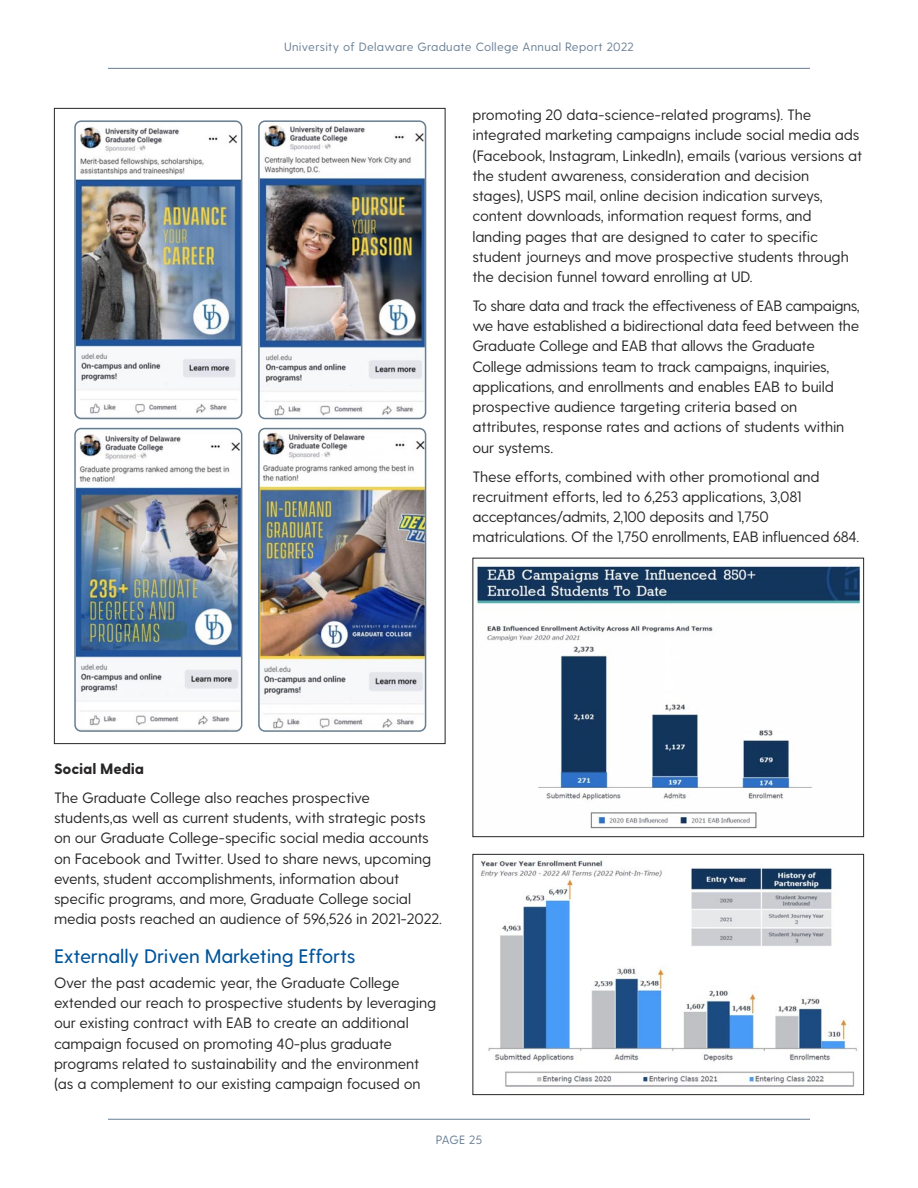
<style>
.page{position:relative;width:918px;height:1188px;background:#fff}
.page>*{position:absolute;margin:0;border:0;box-sizing:border-box;transform-origin:0 0}
.t1{font:500 19.5px "Greycliff CF";letter-spacing:-.01em;color:#00549b}
.t2{font:15px/20.2px "Greycliff CF";letter-spacing:-.01em;color:#272526}
.t3{font:800 15px "Greycliff CF";letter-spacing:-.01em;color:#272526}
.t4{font:12px "Greycliff CF";letter-spacing:.025em;color:#667d93}
</style>
<div class="page">
<hr style="left:108px;top:1119px;width:702px;height:1px;background:#667d93">
<hr style="left:108px;top:68px;width:702px;height:1px;background:#667d93">
<img style="left:74px;top:120px;width:168px;height:299px">
<img style="left:258px;top:120px;width:168px;height:299px">
<img style="left:74px;top:428px;width:168px;height:304px">
<img style="left:258px;top:428px;width:168px;height:304px">
<img style="left:476px;top:562px;width:385px;height:267px">
<div style="left:472px;top:558px;width:392px;height:279px;border:1px solid #272526"></div>
<img style="left:480px;top:858px;width:377px;height:229px">
<div style="left:472px;top:854px;width:392px;height:241px;border:1px solid #272526"></div>
<p class="t4" style="left:284px;top:42px;width:351px">University of Delaware Graduate College Annual Report 2022</p>
<p class="t2" style="left:472px;top:106px;width:391px">promoting 20 data-science-related programs). The integrated marketing campaigns include social media ads (Facebook, Instagram, LinkedIn), emails (various versions at the student awareness, consideration and decision stages), USPS mail, online decision indication surveys, content downloads, information request forms, and landing pages that are designed to cater to specific student journeys and move prospective students through the decision funnel toward enrolling at UD.</p>
<p class="t2" style="left:472px;top:297px;width:389px">To share data and track the effectiveness of EAB campaigns, we have established a bidirectional data feed between the Graduate College and EAB that allows the Graduate College admissions team to track campaigns, inquiries, applications, and enrollments and enables EAB to build prospective audience targeting criteria based on attributes, response rates and actions of students within our systems.</p>
<p class="t2" style="left:472px;top:467px;width:388px">These efforts, combined with other promotional and recruitment efforts, led to 6,253 applications, 3,081 acceptances/admits, 2,100 deposits and 1,750 matriculations. Of the 1,750 enrollments, EAB influenced 684.</p>
<p class="t3" style="left:54px;top:763px;width:92px">Social Media</p>
<p class="t2" style="left:54px;top:789px;width:389px">The Graduate College also reaches prospective students,as well as current students, with strategic posts on our Graduate College-specific social media accounts on Facebook and Twitter. Used to share news, upcoming events, student accomplishments, information about specific programs, and more, Graduate College social media posts reached an audience of 596,526 in 2021-2022.</p>
<p class="t1" style="left:54px;top:949px;width:303px">Externally Driven Marketing Efforts</p>
<p class="t2" style="left:54px;top:974px;width:384px">Over the past academic year, the Graduate College extended our reach to prospective students by leveraging our existing contract with EAB to create an additional campaign focused on promoting 40-plus graduate programs related to sustainability and the environment (as a complement to our existing campaign focused on</p>
<p class="t4" style="left:436px;top:1135px;width:48px">PAGE 25</p>
</div>
